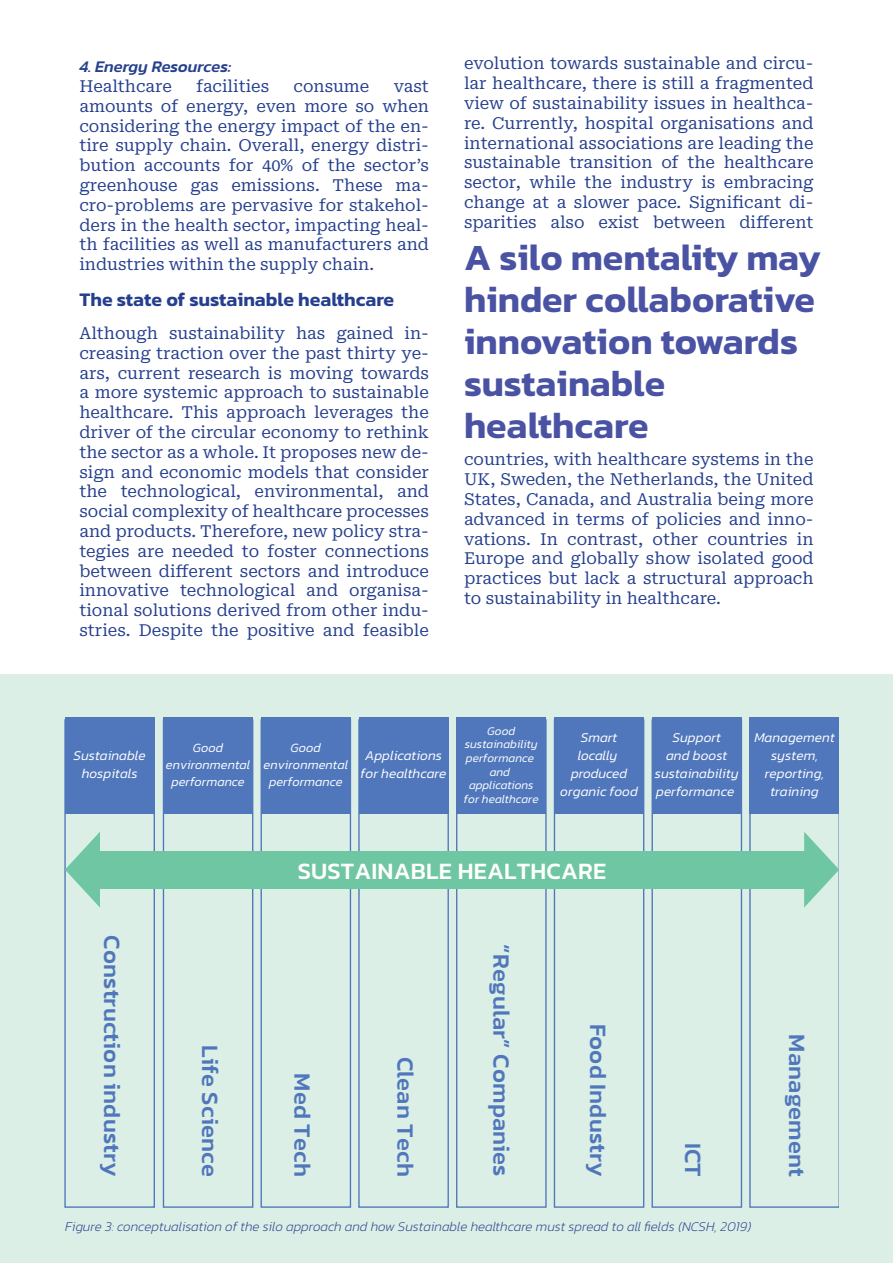
<style>
.page{position:relative;width:893px;height:1263px;background:#fff}
.page>*{position:absolute;margin:0;border:0;box-sizing:border-box;transform-origin:0 0}
.t1{font:600 37.5px/42px "Kanit";color:#4a52a3}
.t2{font:500 23.85px "Kanit";letter-spacing:.005em;color:#5077bc}
.t3{font:500 23.85px "Kanit";letter-spacing:.005em;color:#fff}
.t4{font:600 19.5px "Kanit";color:#253f8e}
.t5{font:16.5px/19.8px "Roboto Serif";color:#253f8e;text-align:justify}
.t6{font:italic 500 16.5px "Kanit";letter-spacing:-.005em;color:#253f8e}
.t7{font:italic 300 13.65px/17.9px "Kanit";color:#fff;text-align:center}
.t8{font:italic 200 13.5px "Kanit";color:#253f8e}
.t9{font:italic 300 12.9px/16.8px "Kanit";color:#fff;text-align:center}
.t10{font:italic 300 12.75px/16.8px "Kanit";color:#fff;text-align:center}
.t11{font:italic 300 11.85px/13.6px "Kanit";color:#fff;text-align:center}
</style>
<div class="page">
<div style="left:1px;top:674px;width:892px;height:589px;background:#dcefe6"></div>
<div style="left:64px;top:719px;width:91px;height:489px;border:1px solid #5077bc"></div>
<div style="left:65px;top:718px;width:89px;height:96px;background:#5077bc"></div>
<div style="left:163px;top:719px;width:90px;height:489px;border:1px solid #5077bc"></div>
<div style="left:163px;top:718px;width:90px;height:96px;background:#5077bc"></div>
<div style="left:261px;top:719px;width:90px;height:489px;border:1px solid #5077bc"></div>
<div style="left:261px;top:718px;width:89px;height:96px;background:#5077bc"></div>
<div style="left:358px;top:719px;width:91px;height:489px;border:1px solid #5077bc"></div>
<div style="left:359px;top:718px;width:89px;height:96px;background:#5077bc"></div>
<div style="left:456px;top:719px;width:91px;height:489px;border:1px solid #5077bc"></div>
<div style="left:457px;top:718px;width:89px;height:96px;background:#5077bc"></div>
<div style="left:554px;top:719px;width:90px;height:489px;border:1px solid #5077bc"></div>
<div style="left:554px;top:718px;width:90px;height:96px;background:#5077bc"></div>
<div style="left:651px;top:719px;width:91px;height:489px;border:1px solid #5077bc"></div>
<div style="left:652px;top:718px;width:89px;height:96px;background:#5077bc"></div>
<div style="left:100px;top:851px;width:704px;height:37px;background:#6ec6a2"></div>
<svg style="left:749px;top:719px;width:90px;height:489px"></svg>
<svg style="left:65px;top:832px;width:35px;height:75px"></svg>
<p class="t6" style="left:79px;top:54px;width:153px">4. Energy Resources:</p>
<p class="t5" style="left:79px;top:75px;width:94px">Healthcare</p>
<p class="t5" style="left:196px;top:75px;width:74px">facilities</p>
<p class="t5" style="left:294px;top:75px;width:77px">consume</p>
<p class="t5" style="left:79px;top:75px;width:351px;text-indent:314px">vast amounts of energy, even more so when considering the energy impact of the en&shy;tire supply chain. Overall, energy distri&shy;bution accounts for 40% of the sector’s greenhouse gas emissions. These ma&shy;cro-problems are pervasive for stakehol&shy;ders in the health sector, impacting heal&shy;th facilities as well as manufacturers and industries within the supply chain.</p>
<p class="t4" style="left:79px;top:285px;width:316px">The state of sustainable healthcare</p>
<p class="t5" style="left:79px;top:322px;width:351px">Although sustainability has gained in&shy;creasing traction over the past thirty ye&shy;ars, current research is moving towards a more systemic approach to sustainable healthcare. This approach leverages the driver of the circular economy to rethink the sector as a whole. It proposes new de&shy;sign and economic models that consider the technological, environmental, and social complexity of healthcare processes and products. Therefore, new policy stra&shy;tegies are needed to foster connections between different sectors and introduce innovative technological and organisa&shy;tional solutions derived from other indu&shy;stries. Despite the positive and feasible</p>
<p class="t5" style="left:464px;top:52px;width:351px">evolution towards sustainable and circu&shy;lar healthcare, there is still a fragmented view of sustainability issues in healthca&shy;re. Currently, hospital organisations and international associations are leading the sustainable transition of the healthcare sector, while the industry is embracing change at a slower pace. Significant di&shy;sparities also exist between different</p>
<h1 class="t1" style="left:464px;top:235px;width:359px">A silo mentality may hinder collaborative innovation towards sustainable healthcare</h1>
<p class="t5" style="left:464px;top:448px;width:351px">countries, with healthcare systems in the UK, Sweden, the Netherlands, the United States, Canada, and Australia being more advanced in terms of policies and inno&shy;vations. In contrast, other countries in Europe and globally show isolated good practices but lack a structural approach to sustainability in healthcare.</p>
<p class="t7" style="left:73px;top:747px;width:74px">Sustainable hospitals</p>
<p class="t10" style="left:166px;top:739px;width:86px">Good environmental performance</p>
<p class="t9" style="left:263px;top:739px;width:86px">Good environmental performance</p>
<p class="t7" style="left:361px;top:747px;width:87px">Applications for healthcare</p>
<p class="t11" style="left:464px;top:724px;width:76px">Good sustainability performance and applications for healthcare</p>
<p class="t7" style="left:560px;top:729px;width:79px">Smart locally produced organic food</p>
<p class="t7" style="left:655px;top:729px;width:86px">Support<br>and boost sustainability performance</p>
<p class="t7" style="left:754px;top:729px;width:82px">Management system, reporting, training</p>
<h2 class="t2" style="left:130px;top:935px;width:243px;rotate:90deg">Construction industry</h2>
<h2 class="t2" style="left:228px;top:1045px;width:133px;rotate:90deg">Life Science</h2>
<h2 class="t3" style="left:298px;top:853px;width:310px">SUSTAINABLE HEALTHCARE</h2>
<h2 class="t2" style="left:320px;top:1073px;width:105px;rotate:90deg">Med Tech</h2>
<h2 class="t2" style="left:423px;top:1056px;width:122px;rotate:90deg">Clean Tech</h2>
<h2 class="t2" style="left:519px;top:944px;width:234px;rotate:90deg">“Regular” Companies</h2>
<h2 class="t2" style="left:616px;top:1023px;width:155px;rotate:90deg">Food Industry</h2>
<h2 class="t2" style="left:711px;top:1143px;width:35px;rotate:90deg">ICT</h2>
<p class="t8" style="left:65px;top:1217px;width:687px">Figure 3: conceptualisation of the silo approach and how Sustainable healthcare must spread to all fields (NCSH, 2019)</p>
<h2 class="t2" style="left:815px;top:1034px;width:144px;rotate:90deg">Management</h2>
</div>
